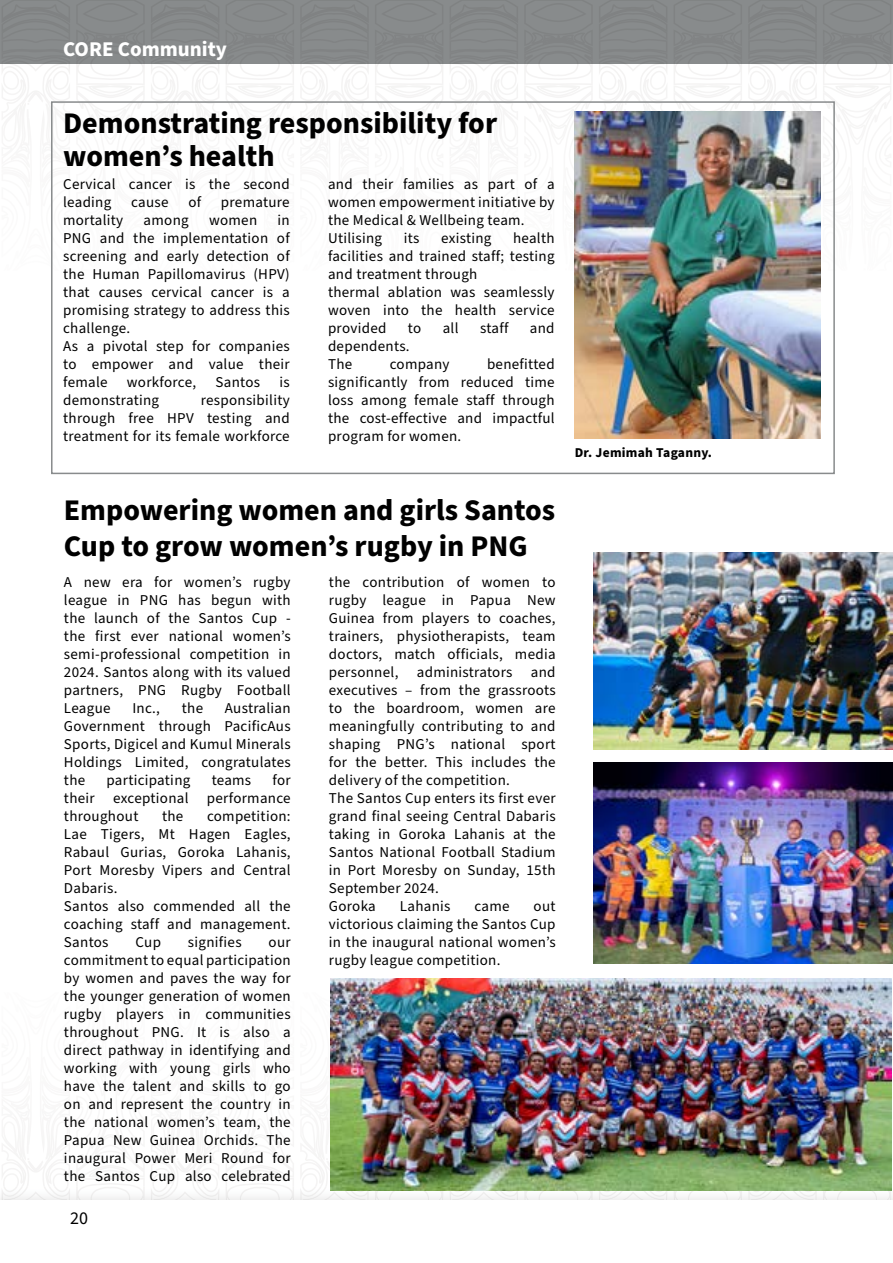
<style>
.page{position:relative;width:893px;height:1263px;background:#fff}
.page>*{position:absolute;margin:0;border:0;box-sizing:border-box;transform-origin:0 0}
.t1{font:700 30px/36px "Source Sans Pro";color:#000}
.t2{font:700 21px "Source Sans Pro";color:#fff}
.t3{font:18px "Source Sans Pro";color:#000}
.t4{font:15px/18px "Source Sans Pro";letter-spacing:.02em;color:#000;text-align:justify}
.t5{font:700 13.5px "Source Sans Pro";letter-spacing:.02em;color:#000}
</style>
<div class="page">
<svg style="left:302px;top:1153px;width:28px;height:18px"></svg>
<svg style="left:227px;top:1153px;width:66px;height:15px"></svg>
<svg style="left:152px;top:1153px;width:64px;height:18px"></svg>
<svg style="left:78px;top:1153px;width:65px;height:15px"></svg>
<svg style="left:3px;top:1153px;width:63px;height:18px"></svg>
<img style="left:817px;top:1186px;width:76px;height:14px">
<img style="left:823px;top:1191px;width:68px;height:9px">
<img style="left:748px;top:1191px;width:69px;height:9px">
<img style="left:674px;top:1191px;width:68px;height:9px">
<img style="left:599px;top:1191px;width:68px;height:9px">
<img style="left:524px;top:1191px;width:69px;height:9px">
<img style="left:450px;top:1191px;width:68px;height:9px">
<img style="left:375px;top:1191px;width:68px;height:9px">
<img style="left:300px;top:1187px;width:69px;height:13px">
<img style="left:226px;top:1187px;width:68px;height:13px">
<img style="left:151px;top:1187px;width:68px;height:13px">
<img style="left:76px;top:1187px;width:69px;height:13px">
<img style="left:2px;top:1187px;width:68px;height:13px">
<div style="left:0;top:0;width:893px;height:64px;background:#888b8c"></div>
<img style="left:330px;top:978px;width:561px;height:213px">
<img style="left:594px;top:762px;width:299px;height:201px">
<img style="left:594px;top:553px;width:299px;height:196px">
<img style="left:886px;top:745px;width:7px;height:31px">
<img style="left:575px;top:112px;width:246px;height:326px">
<div style="left:51px;top:101px;width:784px;height:373px;border:2px solid #888b8c"></div>
<h2 class="t2" style="left:63px;top:34px;width:165px">CORE Community</h2>
<h1 class="t1" style="left:63px;top:107px;width:435px;line-height:33px">Demonstrating responsibility for women’s health</h1>
<p class="t4" style="left:63px;top:175px;width:228px">Cervical cancer is the second leading</p>
<p class="t4" style="left:328px;top:175px;width:228px;text-align:left">and their families as part of a women empowerment initiative by the Medical &amp; Wellbeing team.<br>Utilising</p>
<p class="t4" style="left:131px;top:193px;width:39px">cause</p>
<p class="t4" style="left:188px;top:193px;width:14px">of</p>
<p class="t4" style="left:221px;top:193px;width:70px">premature</p>
<p class="t4" style="left:63px;top:211px;width:62px">mortality</p>
<p class="t4" style="left:144px;top:211px;width:47px">among</p>
<p class="t4" style="left:209px;top:211px;width:50px">women</p>
<p class="t4" style="left:63px;top:211px;width:228px;text-align:left;text-indent:214px">in<br>PNG and the implementation of screening and early detection of the Human Papillomavirus (HPV) that causes cervical cancer is a promising strategy to address this challenge.<br>As a pivotal step for companies to empower and value their female</p>
<p class="t4" style="left:328px;top:229px;width:228px;text-align:left;text-indent:185px">health facilities and trained staff; testing and treatment through<br>thermal ablation was seamlessly woven into the health service provided</p>
<p class="t4" style="left:404px;top:229px;width:17px">its</p>
<p class="t4" style="left:441px;top:229px;width:52px">existing</p>
<p class="t4" style="left:408px;top:319px;width:15px">to</p>
<p class="t4" style="left:443px;top:319px;width:17px">all</p>
<p class="t4" style="left:480px;top:319px;width:30px">staff</p>
<p class="t4" style="left:530px;top:319px;width:26px">and</p>
<p class="t4" style="left:328px;top:337px;width:83px">dependents.<br>The</p>
<p class="t4" style="left:328px;top:355px;width:228px;text-indent:159px">benefitted significantly from reduced time loss among female staff through the cost-effective and impactful program for women.</p>
<p class="t4" style="left:390px;top:355px;width:61px">company</p>
<p class="t4" style="left:127px;top:373px;width:71px">workforce,</p>
<p class="t4" style="left:216px;top:373px;width:46px">Santos</p>
<p class="t4" style="left:279px;top:373px;width:12px">is</p>
<p class="t4" style="left:63px;top:391px;width:97px">demonstrating</p>
<p class="t4" style="left:63px;top:391px;width:228px;text-indent:138px">responsibility through free HPV testing and treatment for its female workforce</p>
<h1 class="t1" style="left:64px;top:493px;width:493px">Empowering women and girls Santos<br>Cup to grow women’s rugby in PNG</h1>
<p class="t4" style="left:64px;top:573px;width:228px">A new era for women’s rugby league in PNG has begun with the launch of the Santos Cup - the first ever national women’s semi-professional competition in 2024. Santos along with its valued partners, PNG Rugby Football League</p>
<p class="t4" style="left:329px;top:573px;width:228px;text-align:left">the contribution of women to rugby league in Papua New<br>Guinea from players to coaches, trainers, physiotherapists, team doctors, match officials, media personnel, administrators and executives – from the grassroots to the boardroom, women are meaningfully contributing to and shaping PNG’s national sport for the better. This includes the delivery of the competition.<br>The Santos Cup enters its first ever grand final seeing Central Dabaris taking in Goroka Lahanis at the<br>Santos National Football Stadium in Port Moresby on Sunday, 15th<br>September 2024.<br>Goroka</p>
<p class="t4" style="left:64px;top:699px;width:228px;text-indent:161px">Australian Government through PacificAus Sports, Digicel and Kumul Minerals Holdings Limited, congratulates the</p>
<p class="t4" style="left:132px;top:699px;width:29px">Inc.,</p>
<p class="t4" style="left:182px;top:699px;width:23px">the</p>
<p class="t4" style="left:64px;top:771px;width:228px;text-indent:209px">for their exceptional performance throughout</p>
<p class="t4" style="left:107px;top:771px;width:85px">participating</p>
<p class="t4" style="left:212px;top:771px;width:41px">teams</p>
<p class="t4" style="left:162px;top:807px;width:23px">the</p>
<p class="t4" style="left:64px;top:807px;width:228px;text-align:left;text-indent:143px">competition:<br>Lae Tigers, Mt Hagen Eagles,<br>Rabaul Gurias, Goroka Lahanis,<br>Port Moresby Vipers and Central<br>Dabaris.<br>Santos also commended all the coaching staff and management.<br>Santos</p>
<p class="t4" style="left:400px;top:897px;width:52px">Lahanis</p>
<p class="t4" style="left:475px;top:897px;width:37px">came</p>
<p class="t4" style="left:329px;top:897px;width:228px;text-indent:205px">out victorious claiming the Santos Cup in the inaugural national women’s rugby league competition.</p>
<p class="t4" style="left:135px;top:933px;width:27px">Cup</p>
<p class="t4" style="left:188px;top:933px;width:55px">signifies</p>
<p class="t4" style="left:64px;top:933px;width:228px;text-indent:205px">our commitment to equal participation by women and paves the way for the younger generation of women rugby players in communities throughout PNG. It is also a direct pathway in identifying and working with young girls who have the talent and skills to go on and represent the country in the national women’s team, the Papua New Guinea Orchids. The inaugural Power Meri Round for the Santos Cup also celebrated</p>
<p class="t3" style="left:70px;top:1205px;width:19px">20</p>
<p class="t5" style="left:575px;top:443px;width:139px">Dr. Jemimah Taganny.</p>
</div>
